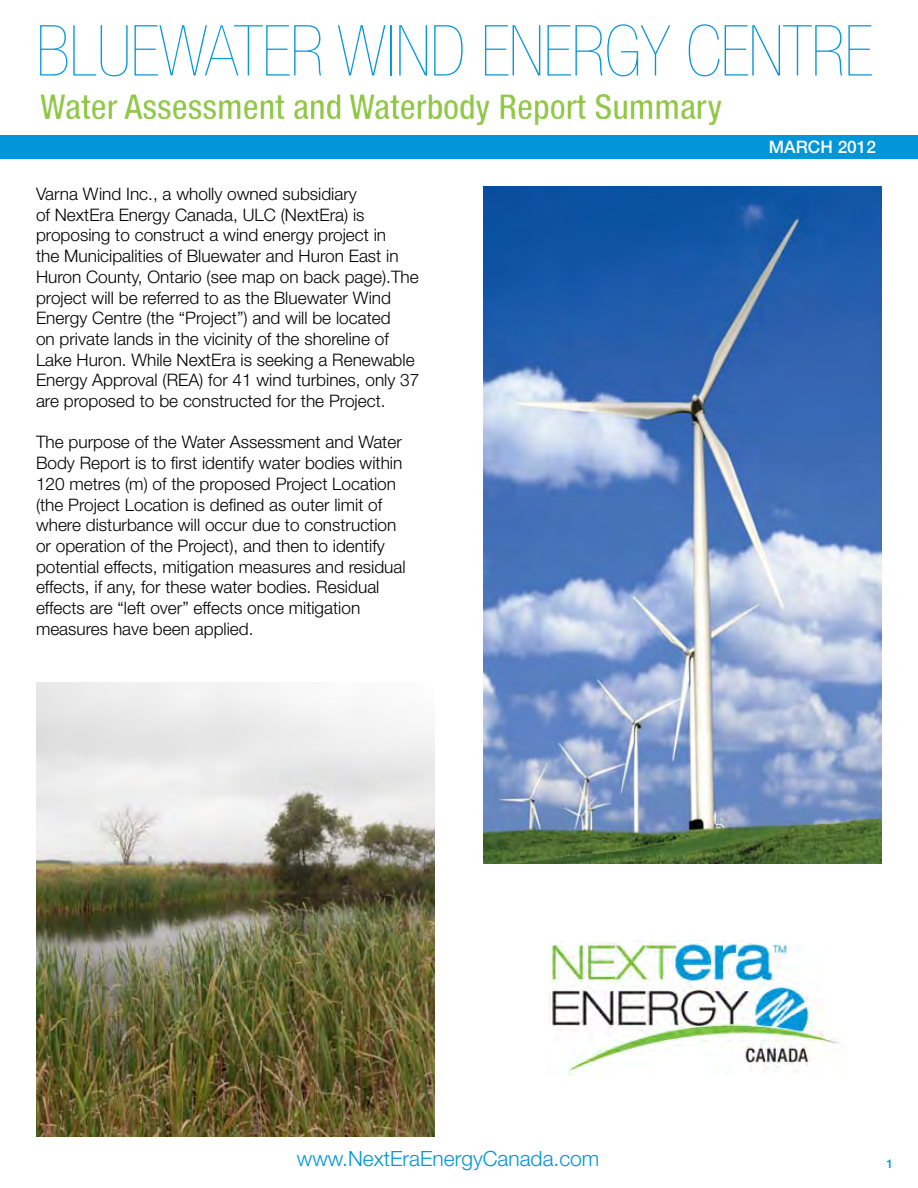
<style>
.page{position:relative;width:918px;height:1188px;background:#fff}
.page>*{position:absolute;margin:0;border:0;box-sizing:border-box;transform-origin:0 0}
.t1{font:900 condensed 70.5px "Helvetica Neue";letter-spacing:-.01em;color:#0096d7}
.t2{font:500 condensed 34.5px "Helvetica Neue";color:#8cc63f}
.t3{font:300 21px "Helvetica Neue";color:#0096d7}
.t4{font:300 17.25px/20.7px "Helvetica Neue";color:#000}
.t5{font:500 17.25px "Helvetica Neue";color:#fff}
.t6{font:500 12px "Helvetica Neue";color:#0096d7}
</style>
<div class="page">
<img style="left:549px;top:941px;width:291px;height:134px">
<div style="left:0;top:135px;width:918px;height:24px;background:#0096d7"></div>
<img style="left:36px;top:682px;width:399px;height:454px">
<div style="left:32px;top:85px;width:886px;height:53px;background:#fff"></div>
<div style="left:0;top:85px;width:8px;height:53px;background:#fff"></div>
<img style="left:483px;top:186px;width:399px;height:677px">
<h1 class="t1" style="left:36px;top:12px;width:839px">BLUEWATER WIND ENERGY CENTRE</h1>
<h2 class="t2" style="left:40px;top:86px;width:683px">Water Assessment and Waterbody Report Summary</h2>
<p class="t4" style="left:36px;top:183px;width:385px">Varna Wind Inc., a wholly owned subsidiary<br>of NextEra Energy Canada, ULC (NextEra) is proposing to construct a wind energy project in<br>the Municipalities of Bluewater and Huron East in Huron County, Ontario (see map on back page).The project will be referred to as the Bluewater Wind Energy Centre (the “Project”) and will be located<br>on private lands in the vicinity of the shoreline of Lake Huron. While NextEra is seeking a Renewable Energy Approval (REA) for 41 wind turbines, only 37 are proposed to be constructed for the Project.</p>
<p class="t4" style="left:36px;top:432px;width:371px">The purpose of the Water Assessment and Water Body Report is to first identify water bodies within 120 metres (m) of the proposed Project Location (the Project Location is defined as outer limit of where disturbance will occur due to construction or operation of the Project), and then to identify potential effects, mitigation measures and residual effects, if any, for these water bodies. Residual effects are “left over” effects once mitigation measures have been applied.</p>
<p class="t5" style="left:769px;top:137px;width:109px">MARCH 2012</p>
<p class="t3" style="left:297px;top:1146px;width:304px">www.NextEraEnergyCanada.com</p>
<p class="t6" style="left:887px;top:1157px;width:8px">1</p>
</div>
